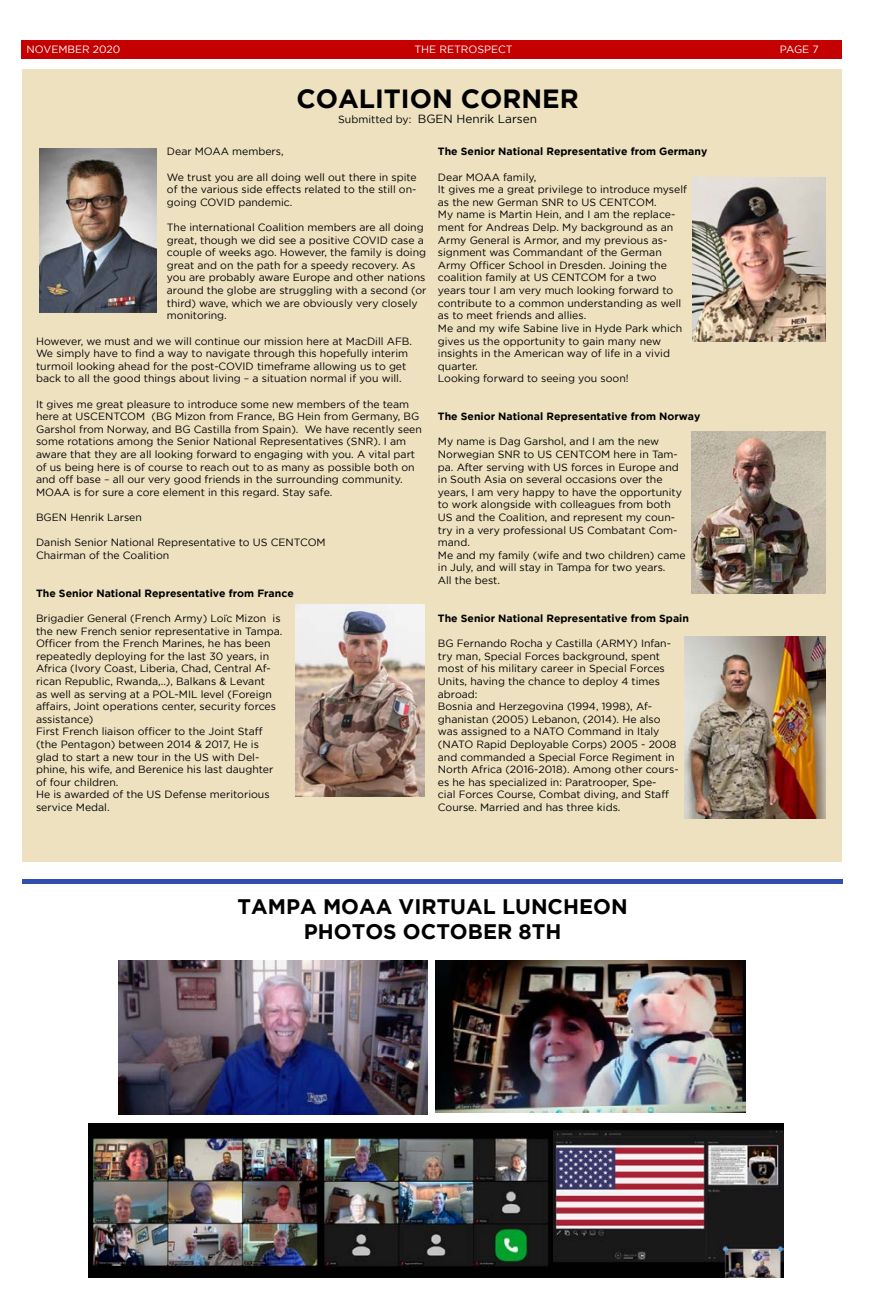
<style>
.page{position:relative;width:869px;height:1303px;background:#fff}
.page>*{position:absolute;margin:0;border:0;box-sizing:border-box;transform-origin:0 0}
.t1{font:700 26.25px "Gotham";color:#000}
.t2{font:700 21px/25.2px "Gotham";color:#000;text-align:center}
.t3{font:11.81px "Gotham";color:#000}
.t4{font:10.5px/12.6px "Gotham";color:#000}
.t5{font:700 10.5px "Gotham";color:#000}
.t6{font:10.5px "Gotham";color:#fff}
.s1{font-size:10.5px}
</style>
<div class="page">
<div style="left:22px;top:40px;width:819px;height:19px;background:#c50000"></div>
<div style="left:22px;top:878px;width:820px;height:5px;background:#324fb0"></div>
<img style="left:552px;top:1123px;width:231px;height:154px">
<img style="left:321px;top:1123px;width:231px;height:154px">
<img style="left:88px;top:1123px;width:233px;height:154px">
<img style="left:119px;top:960px;width:308px;height:153px">
<img style="left:435px;top:960px;width:310px;height:152px">
<div style="left:22px;top:69px;width:819px;height:793px;background:#eee1c0"></div>
<img style="left:39px;top:149px;width:118px;height:163px">
<img style="left:296px;top:604px;width:128px;height:192px">
<img style="left:692px;top:177px;width:133px;height:164px">
<img style="left:691px;top:431px;width:134px;height:162px">
<img style="left:684px;top:636px;width:141px;height:182px">
<p class="t6" style="left:27px;top:44px;width:95px">NOVEMBER 2020</p>
<p class="t6" style="left:414px;top:44px;width:100px">THE RETROSPECT</p>
<p class="t6" style="left:779px;top:44px;width:40px">PAGE 7</p>
<h1 class="t1" style="left:296px;top:84px;width:284px">COALITION CORNER</h1>
<p class="t3" style="left:338px;top:112px;width:200px"><span class="s1">Submitted by:</span> BGEN Henrik Larsen</p>
<p class="t4" style="left:167px;top:145px;width:118px">Dear MOAA members,</p>
<p class="t4" style="left:167px;top:170px;width:251px;text-align:justify">We trust you are all doing well out there in spite of the various side effects related to the still on&shy;going COVID pandemic.</p>
<p class="t4" style="left:167px;top:221px;width:261px">The international Coalition members are all doing great, though we did see a positive COVID case a couple of weeks ago. However, the family is doing great and on the path for a speedy recovery. As you are probably aware Europe and other nations around the globe are struggling with a second (or third) wave, which we are obviously very closely monitoring.</p>
<p class="t4" style="left:36px;top:334px;width:377px">However, we must and we will continue our mission here at MacDill AFB.<br>We simply have to find a way to navigate through this hopefully interim turmoil looking ahead for the post-COVID timeframe allowing us to get back to all the good things about living – a situation normal if you will.</p>
<p class="t4" style="left:36px;top:397px;width:387px">It gives me great pleasure to introduce some new members of the team here at USCENTCOM (BG Mizon from France, BG Hein from Germany, BG Garshol from Norway, and BG Castilla from Spain). We have recently seen some rotations among the Senior National Representatives (SNR). I am aware that they are all looking forward to engaging with you. A vital part of us being here is of course to reach out to as many as possible both on and off base – all our very good friends in the surrounding community.<br>MOAA is for sure a core element in this regard. Stay safe.</p>
<p class="t4" style="left:36px;top:511px;width:107px">BGEN Henrik Larsen</p>
<p class="t4" style="left:36px;top:536px;width:291px">Danish Senior National Representative to US CENTCOM<br>Chairman of the Coalition</p>
<p class="t5" style="left:36px;top:587px;width:259px">The Senior National Representative from France</p>
<p class="t4" style="left:36px;top:611px;width:248px">Brigadier General (French Army) Loïc Mizon is the new French senior representative in Tampa.<br>Officer from the French Marines, he has been repeatedly deploying for the last 30 years, in Africa (Ivory Coast, Liberia, Chad, Central Af&shy;rican Republic, Rwanda,..), Balkans &amp; Levant<br>as well as serving at a POL-MIL level (Foreign affairs, Joint operations center, security forces assistance)<br>First French liaison officer to the Joint Staff (the Pentagon) between 2014 &amp; 2017, He is glad to start a new tour in the US with Del&shy;phine, his wife, and Berenice his last daughter of four children.<br>He is awarded of the US Defense meritorious service Medal.</p>
<p class="t5" style="left:437px;top:146px;width:271px">The Senior National Representative from Germany</p>
<p class="t4" style="left:437px;top:170px;width:250px">Dear MOAA family,<br>It gives me a great privilege to introduce myself as the new German SNR to US CENTCOM.<br>My name is Martin Hein, and I am the replace&shy;ment for Andreas Delp. My background as an Army General is Armor, and my previous as&shy;signment was Commandant of the German Army Officer School in Dresden. Joining the coalition family at US CENTCOM for a two years tour I am very much looking forward to contribute to a common understanding as well as to meet friends and allies.<br>Me and my wife Sabine live in Hyde Park which gives us the opportunity to gain many new insights in the American way of life in a vivid quarter.<br>Looking forward to seeing you soon!</p>
<p class="t5" style="left:437px;top:410px;width:264px">The Senior National Representative from Norway</p>
<p class="t4" style="left:437px;top:435px;width:249px">My name is Dag Garshol, and I am the new Norwegian SNR to US CENTCOM here in Tam&shy;pa. After serving with US forces in Europe and in South Asia on several occasions over the years, I am very happy to have the opportunity to work alongside with colleagues from both US and the Coalition, and represent my coun&shy;try in a very professional US Combatant Com&shy;mand.<br>Me and my family (wife and two children) came in July, and will stay in Tampa for two years.<br>All the best.</p>
<p class="t5" style="left:437px;top:612px;width:252px">The Senior National Representative from Spain</p>
<p class="t4" style="left:437px;top:637px;width:242px">BG Fernando Rocha y Castilla (ARMY) Infan&shy;try man, Special Forces background, spent most of his military career in Special Forces Units, having the chance to deploy 4 times abroad:<br>Bosnia and Herzegovina (1994, 1998), Af&shy;ghanistan (2005) Lebanon, (2014). He also was assigned to a NATO Command in Italy (NATO Rapid Deployable Corps) 2005 - 2008 and commanded a Special Force Regiment in North Africa (2016-2018). Among other cours&shy;es he has specialized in: Paratrooper, Spe-<br>cial Forces Course, Combat diving, and Staff Course. Married and has three kids.</p>
<h2 class="t2" style="left:237px;top:893px;width:391px">TAMPA MOAA VIRTUAL LUNCHEON<br>PHOTOS OCTOBER 8TH</h2>
</div>
